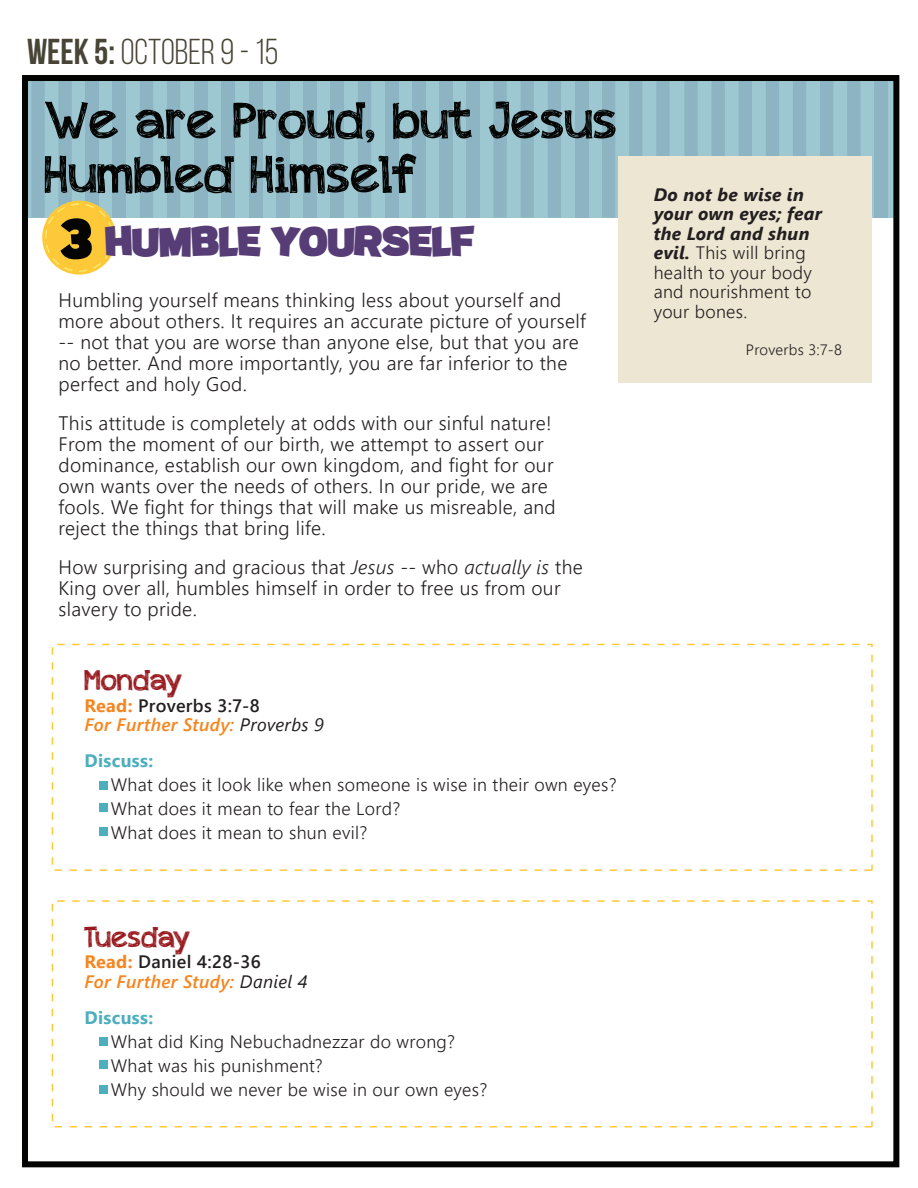
<style>
.page{position:relative;width:918px;height:1188px;background:#fff}
.page>*{position:absolute;margin:0;border:0;box-sizing:border-box;transform-origin:0 0}
.t1{font:51px/54px "appleberry";color:#040503}
.t2{font:900 45.9px "Potato sans";color:#573d75}
.t3{font:36px "Bebas Neue";color:#484537}
.t4{font:28.5px "appleberry";color:#991a1e}
.t5{font:300 19.5px/21px "Segoe UI";letter-spacing:.015em;color:#231f20}
.t6{font:300 18px/19.5px "Segoe UI";letter-spacing:.015em;color:#231f20}
.t7{font:italic 600 18px/19.5px "Segoe UI";letter-spacing:.015em;color:#f58620}
.t8{font:700 18px "Segoe UI";letter-spacing:.015em;color:#4daebe}
.t9{font:300 15px "Segoe UI";letter-spacing:.015em;color:#231f20}
.s1{font-weight:700}
.s2{font-size:64.05px;color:#040503}
.s3{font-style:italic}
.s4{font-weight:700;font-style:normal}
.s5{font-style:normal;color:#231f20}
.s6{font-weight:400;color:#231f20}
.s7{font-weight:700;font-style:italic}
</style>
<div class="page">
<div style="left:26px;top:78px;width:870px;height:140px;background:#9dc7d1"></div>
<div style="left:31px;top:78px;width:14px;height:140px;background:#8cb4c3"></div>
<div style="left:59px;top:78px;width:13px;height:140px;background:#8cb4c3"></div>
<div style="left:86px;top:78px;width:13px;height:140px;background:#8cb4c3"></div>
<div style="left:113px;top:78px;width:13px;height:140px;background:#8cb4c3"></div>
<div style="left:140px;top:78px;width:13px;height:140px;background:#8cb4c3"></div>
<div style="left:167px;top:78px;width:13px;height:140px;background:#8cb4c3"></div>
<div style="left:194px;top:78px;width:13px;height:140px;background:#8cb4c3"></div>
<div style="left:221px;top:78px;width:13px;height:140px;background:#8cb4c3"></div>
<div style="left:249px;top:78px;width:14px;height:140px;background:#8cb4c3"></div>
<div style="left:277px;top:78px;width:13px;height:140px;background:#8cb4c3"></div>
<div style="left:304px;top:78px;width:13px;height:140px;background:#8cb4c3"></div>
<div style="left:331px;top:78px;width:13px;height:140px;background:#8cb4c3"></div>
<div style="left:358px;top:78px;width:13px;height:140px;background:#8cb4c3"></div>
<div style="left:385px;top:78px;width:13px;height:140px;background:#8cb4c3"></div>
<div style="left:412px;top:78px;width:13px;height:140px;background:#8cb4c3"></div>
<div style="left:439px;top:78px;width:14px;height:140px;background:#8cb4c3"></div>
<div style="left:466px;top:78px;width:14px;height:140px;background:#8cb4c3"></div>
<div style="left:494px;top:78px;width:13px;height:140px;background:#8cb4c3"></div>
<div style="left:521px;top:78px;width:13px;height:140px;background:#8cb4c3"></div>
<div style="left:548px;top:78px;width:13px;height:140px;background:#8cb4c3"></div>
<div style="left:575px;top:78px;width:13px;height:140px;background:#8cb4c3"></div>
<div style="left:602px;top:78px;width:13px;height:140px;background:#8cb4c3"></div>
<div style="left:629px;top:78px;width:13px;height:140px;background:#8cb4c3"></div>
<div style="left:656px;top:78px;width:14px;height:140px;background:#8cb4c3"></div>
<div style="left:684px;top:78px;width:14px;height:140px;background:#8cb4c3"></div>
<div style="left:712px;top:78px;width:13px;height:140px;background:#8cb4c3"></div>
<div style="left:739px;top:78px;width:13px;height:140px;background:#8cb4c3"></div>
<div style="left:766px;top:78px;width:13px;height:140px;background:#8cb4c3"></div>
<div style="left:793px;top:78px;width:13px;height:140px;background:#8cb4c3"></div>
<div style="left:820px;top:78px;width:13px;height:140px;background:#8cb4c3"></div>
<div style="left:847px;top:78px;width:13px;height:140px;background:#8cb4c3"></div>
<div style="left:874px;top:78px;width:14px;height:140px;background:#8cb4c3"></div>
<div style="left:100px;top:781px;width:8px;height:8px;background:#4daebe"></div>
<div style="left:100px;top:803px;width:8px;height:9px;background:#4daebe"></div>
<div style="left:100px;top:827px;width:8px;height:9px;background:#4daebe"></div>
<div style="left:52px;top:644px;width:821px;height:227px;border:2px dashed #fec939"></div>
<div style="left:100px;top:1037px;width:8px;height:9px;background:#4daebe"></div>
<div style="left:100px;top:1060px;width:8px;height:8px;background:#4daebe"></div>
<div style="left:100px;top:1085px;width:8px;height:9px;background:#4daebe"></div>
<div style="left:52px;top:900px;width:821px;height:228px;border:2px dashed #fec939"></div>
<div style="left:42px;top:201px;width:74px;height:74px;background:#fec939;border-radius:50%"></div>
<div style="left:45px;top:203px;width:68px;height:69px;border:2px dashed #fbe76b;border-radius:50%"></div>
<div style="left:618px;top:156px;width:254px;height:226px;background:#ede6d3"></div>
<div style="left:22px;top:75px;width:877px;height:1092px;border:6px solid #040503"></div>
<h3 class="t3" style="left:27px;top:32px;width:253px"><span class="s1">Week 5:</span> OCTOBER 9 - 15</h3>
<h1 class="t1" style="left:45px;top:98px;width:574px">We are Proud, but Jesus<br>Humbled Himself</h1>
<h2 class="t2" style="left:61px;top:223px;width:416px"><span class="s2">3</span> HUMBLE YOURSELF</h2>
<p class="t5" style="left:59px;top:288px;width:529px">Humbling yourself means thinking less about yourself and more about others. It requires an accurate picture of yourself -- not that you are worse than anyone else, but that you are no better. And more importantly, you are far inferior to the perfect and holy God.</p>
<p class="t5" style="left:59px;top:411px;width:499px">This attitude is completely at odds with our sinful nature!<br>From the moment of our birth, we attempt to assert our dominance, establish our own kingdom, and fight for our own wants over the needs of others. In our pride, we are fools. We fight for things that will make us misreable, and reject the things that bring life.</p>
<p class="t5" style="left:59px;top:555px;width:526px">How surprising and gracious that <span class="s3">Jesus</span> -- who <span class="s3">actually is</span> the<br>King over all, humbles himself in order to free us from our slavery to pride.</p>
<h3 class="t4" style="left:85px;top:669px;width:99px">Monday</h3>
<p class="t7" style="left:85px;top:693px;width:241px"><span class="s4">Read:</span> <span class="s5">Proverbs 3:7-8<br></span>For Further Study: <span class="s6">Proverbs 9</span></p>
<p class="t8" style="left:85px;top:744px;width:70px">Discuss:</p>
<p class="t6" style="left:111px;top:771px;width:507px;line-height:24px">What does it look like when someone is wise in their own eyes?<br>What does it mean to fear the Lord?<br>What does it mean to shun evil?</p>
<h3 class="t4" style="left:85px;top:925px;width:107px">Tuesday</h3>
<p class="t7" style="left:85px;top:949px;width:224px"><span class="s4">Read:</span> <span class="s5">Daniel 4:28-36<br></span>For Further Study: <span class="s6">Daniel 4</span></p>
<p class="t8" style="left:85px;top:1000px;width:70px">Discuss:</p>
<p class="t6" style="left:111px;top:1028px;width:378px;line-height:24px">What did King Nebuchadnezzar do wrong?<br>What was his punishment?<br>Why should we never be wise in our own eyes?</p>
<p class="t6" style="left:654px;top:183px;width:170px"><span class="s7">Do not be wise in your own eyes; fear the Lord and shun evil.</span> This will bring health to your body and nourishment to your bones.</p>
<p class="t9" style="left:746px;top:336px;width:98px">Proverbs 3:7-8</p>
</div>
